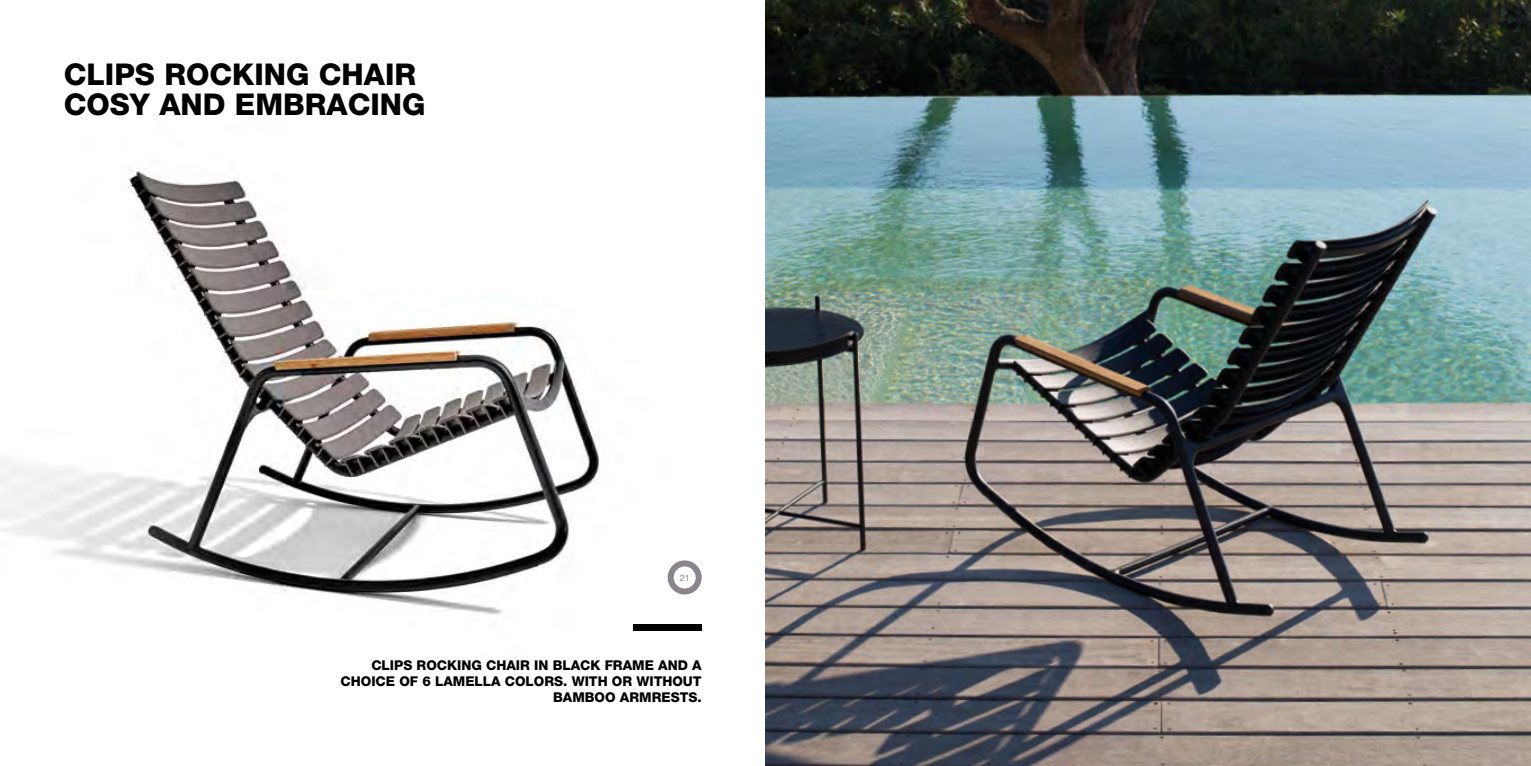
<style>
.page{position:relative;width:1531px;height:766px;background:#fff}
.page>*{position:absolute;margin:0;border:0;box-sizing:border-box;transform-origin:0 0}
.t1{font:800 30px/30px "Helvetica Neue LT Pro";color:#000}
.t2{font:800 13.5px/16.2px "Helvetica Neue LT Pro";color:#000;text-align:right}
.t3{font:9px "Helvetica Neue LT Pro";color:#8a858c}
</style>
<div class="page">
<img style="left:0;top:167px;width:702px;height:464px">
<img style="left:765px;top:0;width:766px;height:765px">
<div style="left:634px;top:624px;width:68px;height:6px;background:#000"></div>
<div style="left:668px;top:560px;width:34px;height:34px;border:6px solid #8a858c;border-radius:50%"></div>
<h1 class="t1" style="left:64px;top:59px;width:363px">CLIPS ROCKING CHAIR<br>COSY AND EMBRACING</h1>
<p class="t3" style="left:680px;top:571px;width:12px">21</p>
<p class="t2" style="left:341px;top:656px;width:363px">CLIPS ROCKING CHAIR IN BLACK FRAME AND A<br>CHOICE OF 6 LAMELLA COLORS. WITH OR WITHOUT<br>BAMBOO ARMRESTS.</p>
</div>
